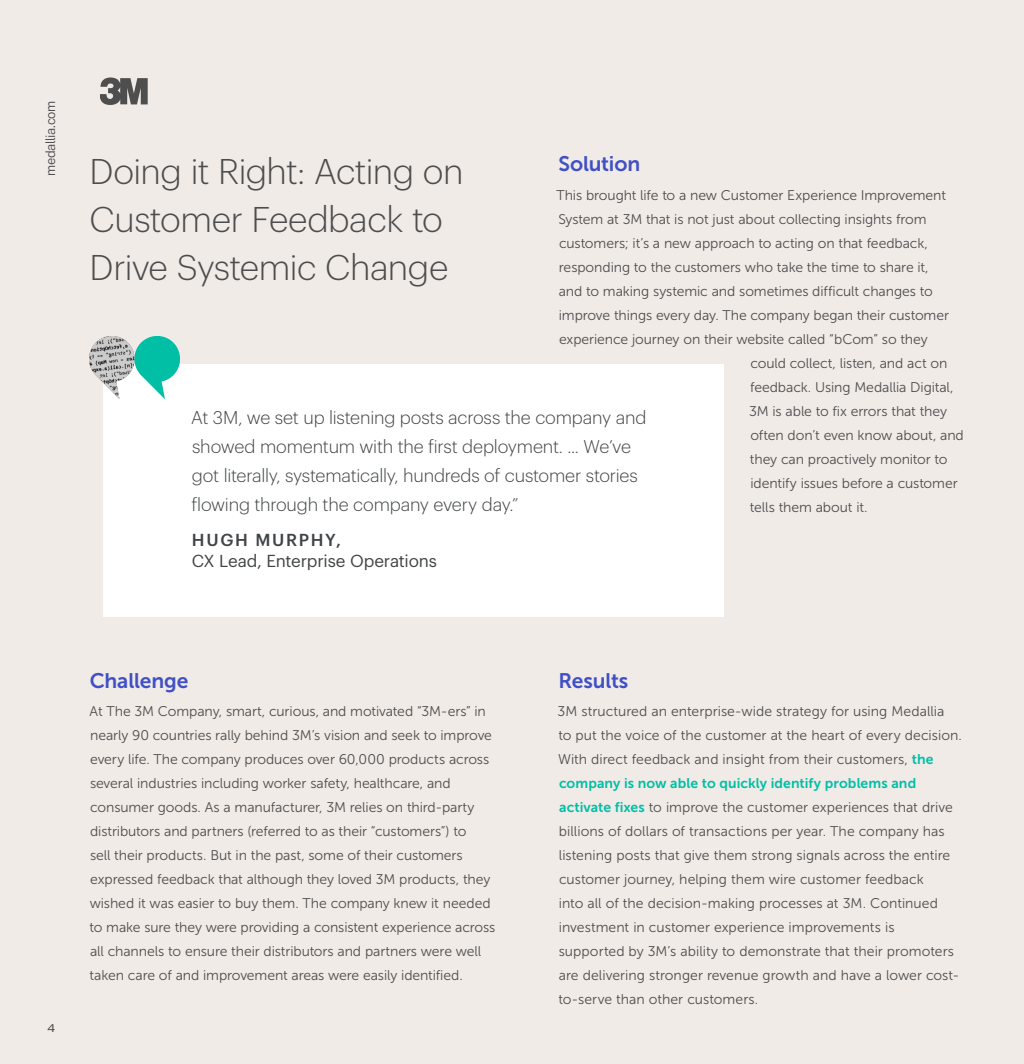
<style>
.page{position:relative;width:1024px;height:1064px;background:#f1ebe7}
.page>*{position:absolute;margin:0;border:0;box-sizing:border-box;transform-origin:0 0}
.Headline{font:300 35px/48px "Graphik";letter-spacing:-.02em;color:#4d4d4d}
.t1{font:21px "Museo Sans 700";letter-spacing:-.005em;color:#4050c5}
.Body{font:300 18px/29px "Graphik";letter-spacing:-.01em;color:#414446}
.Body-2{font:17px/21px "Graphik";letter-spacing:-.01em;color:#414446}
.Body-3{font:14px/24px "Museo Sans 300";letter-spacing:-.005em;color:#4d4d4d}
.t2{font:300 13px "Public Sans";letter-spacing:-.03em;color:#4a4a4a}
.t3{font:500 13px "Degular";color:#4a4a4a}
.s1{font-weight:500}
.s2{font-family:"Museo Sans 700";color:#00bfa5}
</style>
<div class="page">
<svg style="left:100px;top:77px;width:48px;height:28px"></svg>
<div style="left:103px;top:364px;width:620px;height:252px;background:#fff"></div>
<img style="left:90px;top:337px;width:90px;height:61px">
<p class="t2" style="left:41px;top:176px;width:77px;rotate:-90deg">medallia.com</p>
<p class="t1" style="left:558px;top:153px;width:83px">Solution</p>
<p class="Headline" style="left:90px;top:145px;width:375px">Doing it Right: Acting on<br>Customer Feedback to<br>Drive Systemic Change</p>
<p class="Body-3" style="left:556px;top:183px;width:391px">This brought life to a new Customer Experience Improvement</p>
<p class="Body-3" style="left:559px;top:207px;width:370px">System at 3M that is not just about collecting insights from</p>
<p class="Body-3" style="left:559px;top:231px;width:370px">customers; it’s a new approach to acting on that feedback,</p>
<p class="Body-3" style="left:559px;top:255px;width:371px">responding to the customers who take the time to share it,</p>
<p class="Body-3" style="left:559px;top:279px;width:375px">and to making systemic and sometimes difficult changes to</p>
<p class="Body-3" style="left:559px;top:303px;width:392px">improve things every day. The company began their customer</p>
<p class="Body-3" style="left:559px;top:327px;width:370px">experience journey on their website called “bCom” so they</p>
<p class="Body-3" style="left:751px;top:351px;width:198px">could collect, listen, and act on</p>
<p class="Body-3" style="left:750px;top:375px;width:205px">feedback. Using Medallia Digital,</p>
<p class="Body-3" style="left:749px;top:399px;width:199px">3M is able to fix errors that they</p>
<p class="Body-3" style="left:750px;top:423px;width:215px">often don’t even know about, and</p>
<p class="Body-3" style="left:750px;top:447px;width:199px">they can proactively monitor to</p>
<p class="Body-3" style="left:750px;top:471px;width:209px">identify issues before a customer</p>
<p class="Body-3" style="left:750px;top:495px;width:119px">tells them about it.</p>
<p class="Body" style="left:191px;top:402px;width:457px">At 3M, we set up listening posts across the company and showed momentum with the first deployment. ... We’ve got literally, systematically, hundreds of customer stories flowing through the company every day.”</p>
<p class="Body-2" style="left:192px;top:528px;width:247px"><span class="s1">HUGH MURPHY,<br></span>CX Lead, Enterprise Operations</p>
<p class="t3" style="left:48px;top:1020px;width:9px">4</p>
<p class="t1" style="left:90px;top:669px;width:100px">Challenge</p>
<p class="t1" style="left:559px;top:669px;width:71px">Results</p>
<p class="Body-3" style="left:90px;top:699px;width:407px">At The 3M Company, smart, curious, and motivated “3M-ers” in nearly 90 countries rally behind 3M’s vision and seek to improve every life. The company produces over 60,000 products across several industries including worker safety, healthcare, and consumer goods. As a manufacturer, 3M relies on third-party distributors and partners (referred to as their “customers”) to<br>sell their products. But in the past, some of their customers expressed feedback that although they loved 3M products, they wished it was easier to buy them. The company knew it needed to make sure they were providing a consistent experience across all channels to ensure their distributors and partners were well taken care of and improvement areas were easily identified.</p>
<p class="Body-3" style="left:558px;top:699px;width:406px">3M structured an enterprise-wide strategy for using Medallia<br>to put the voice of the customer at the heart of every decision.<br>With direct feedback and insight from their customers, <span class="s2">the company is now able to quickly identify problems and activate fixes</span> to improve the customer experiences that drive billions of dollars of transactions per year. The company has listening posts that give them strong signals across the entire customer journey, helping them wire customer feedback<br>into all of the decision-making processes at 3M. Continued investment in customer experience improvements is supported by 3M’s ability to demonstrate that their promoters are delivering stronger revenue growth and have a lower cost&shy;to-serve than other customers.</p>
</div>
